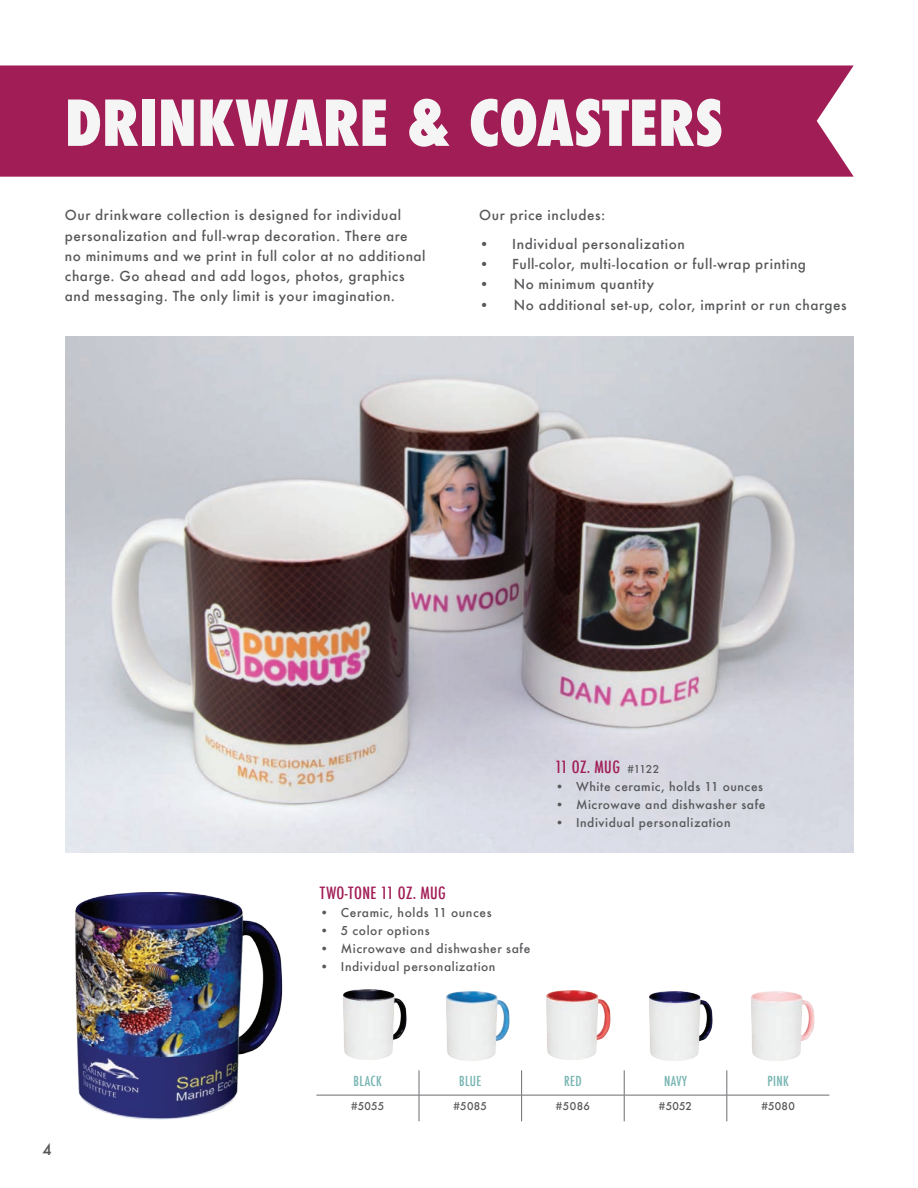
<style>
.page{position:relative;width:918px;height:1188px;background:#fff}
.page>*{position:absolute;margin:0;border:0;box-sizing:border-box;transform-origin:0 0}
.t1{font:800 condensed 61.5px "Futura";letter-spacing:-.005em;color:#f5f5f6}
.t2{font:500 condensed 16.5px "Futura";letter-spacing:.025em;color:#a11d55}
.t3{font:500 15px "Futura";color:#57585a}
.t4{font:500 13.5px/20.2px "Futura";letter-spacing:.045em;color:#57585a}
.t5{font:500 condensed 13.5px "Futura";letter-spacing:.025em;color:#76b4b1}
.t6{font:500 12px "Futura";letter-spacing:.045em;color:#57585a}
.t7{font:500 10.5px "Futura";letter-spacing:.025em;color:#57585a}
.s1{font-stretch:normal;font-size:10.5px;color:#57585a}
</style>
<div class="page">
<div style="left:0;top:65px;width:854px;height:112px;background:#a11d55"></div>
<img style="left:65px;top:336px;width:788px;height:516px">
<img style="left:75px;top:891px;width:208px;height:229px">
<img style="left:343px;top:989px;width:64px;height:71px">
<img style="left:446px;top:991px;width:64px;height:70px">
<img style="left:546px;top:990px;width:65px;height:70px">
<img style="left:649px;top:991px;width:64px;height:70px">
<img style="left:751px;top:991px;width:64px;height:70px">
<hr style="left:316px;top:1095px;width:103px;height:1px;background:#6c6d70">
<hr style="left:419px;top:1095px;width:103px;height:1px;background:#6c6d70">
<svg style="left:419px;top:1070px;width:1px;height:51px"></svg>
<hr style="left:522px;top:1095px;width:102px;height:1px;background:#6c6d70">
<svg style="left:521px;top:1070px;width:1px;height:51px"></svg>
<hr style="left:624px;top:1095px;width:103px;height:1px;background:#6c6d70">
<svg style="left:624px;top:1070px;width:1px;height:51px"></svg>
<hr style="left:727px;top:1095px;width:102px;height:1px;background:#6c6d70">
<svg style="left:727px;top:1070px;width:1px;height:51px"></svg>
<h1 class="t1" style="left:65px;top:81px;width:660px">DRINKWARE &amp; COASTERS</h1>
<p class="t4" style="left:65px;top:205px;width:362px">Our drinkware collection is designed for individual personalization and full-wrap decoration. There are no minimums and we print in full color at no additional charge. Go ahead and add logos, photos, graphics and messaging. The only limit is your imagination.</p>
<p class="t4" style="left:479px;top:205px;width:127px">Our price includes:</p>
<p class="t4" style="left:479px;top:234px;width:207px">• Individual personalization</p>
<p class="t4" style="left:479px;top:254px;width:328px">• Full-color, multi-location or full-wrap printing</p>
<p class="t4" style="left:479px;top:274px;width:176px">• No minimum quantity</p>
<p class="t4" style="left:479px;top:294px;width:369px">• No additional set-up, color, imprint or run charges</p>
<p class="t3" style="left:43px;top:1139px;width:11px">4</p>
<p class="t2" style="left:320px;top:882px;width:127px">TWO-TONE 11 OZ. MUG</p>
<p class="t6" style="left:320px;top:904px;width:173px">• Ceramic, holds 11 ounces</p>
<p class="t6" style="left:320px;top:922px;width:111px">• 5 color options</p>
<p class="t6" style="left:320px;top:940px;width:212px">• Microwave and dishwasher safe</p>
<p class="t6" style="left:320px;top:958px;width:177px">• Individual personalization</p>
<p class="t2" style="left:555px;top:756px;width:106px">11 OZ. MUG <span class="s1">#1122</span></p>
<p class="t6" style="left:555px;top:778px;width:210px">• White ceramic, holds 11 ounces</p>
<p class="t6" style="left:555px;top:796px;width:212px">• Microwave and dishwasher safe</p>
<p class="t6" style="left:555px;top:814px;width:177px">• Individual personalization</p>
<p class="t5" style="left:354px;top:1072px;width:30px">BLACK</p>
<p class="t5" style="left:459px;top:1072px;width:24px">BLUE</p>
<p class="t5" style="left:564px;top:1072px;width:19px">RED</p>
<p class="t5" style="left:664px;top:1072px;width:24px">NAVY</p>
<p class="t5" style="left:767px;top:1072px;width:23px">PINK</p>
<p class="t7" style="left:351px;top:1099px;width:35px">#5055</p>
<p class="t7" style="left:454px;top:1099px;width:35px">#5085</p>
<p class="t7" style="left:556px;top:1099px;width:36px">#5086</p>
<p class="t7" style="left:659px;top:1099px;width:35px">#5052</p>
<p class="t7" style="left:761px;top:1099px;width:35px">#5080</p>
</div>
